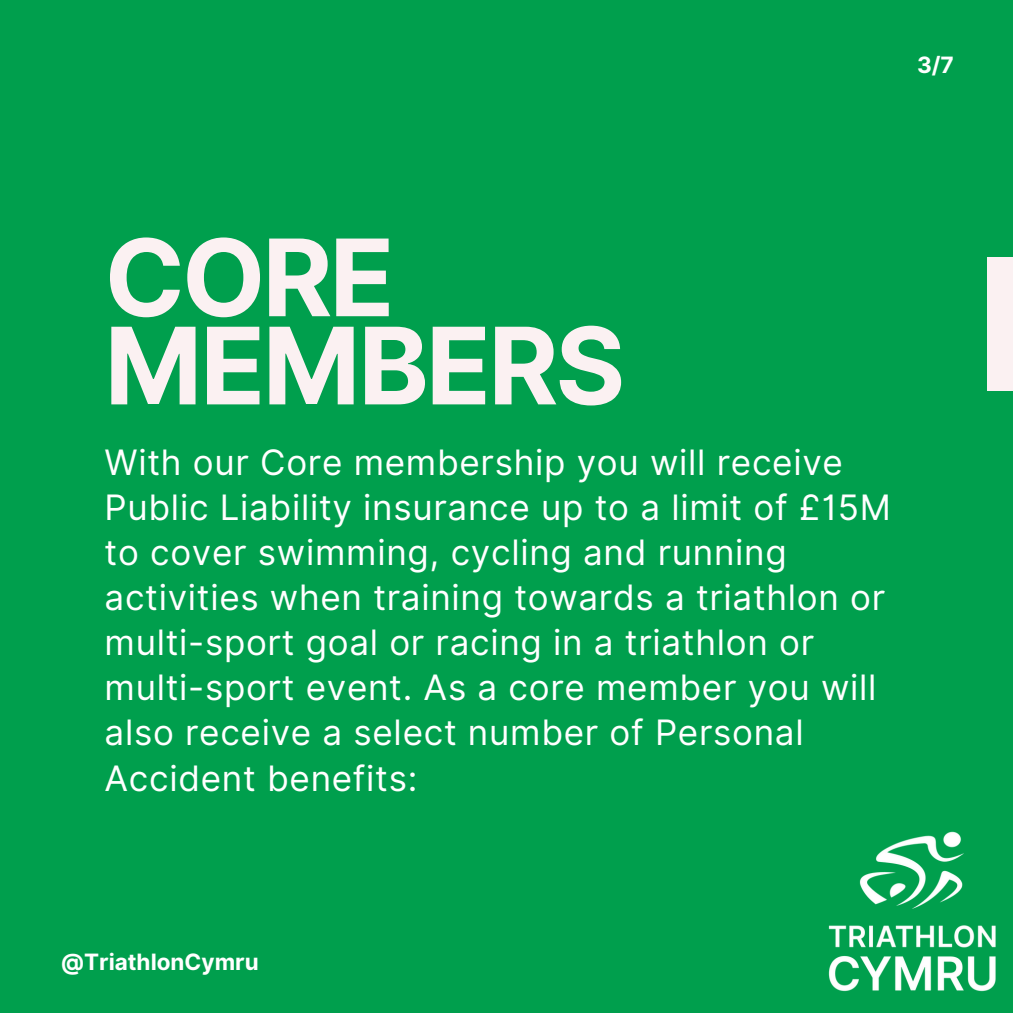
<style>
.page{position:relative;width:1013px;height:1013px;background:#fff}
.page>*{position:absolute;margin:0;border:0;box-sizing:border-box;transform-origin:0 0}
.t1{font:700 106.75px/88.1px "Inter";letter-spacing:-.03em;color:#fbf1f2}
.t2{font:35px/45px "Inter";letter-spacing:.02em;color:#fff}
.t3{font:700 22.5px "Inter";color:#fff}
</style>
<div class="page">
<div style="left:0;top:0;width:1012px;height:1012px;background:#009f4d"></div>
<img style="left:828px;top:831px;width:168px;height:161px">
<div style="left:987px;top:258px;width:25px;height:133px;background:#fbf1f2"></div>
<p class="t3" style="left:917px;top:51px;width:38px">3/7</p>
<p class="t1" style="left:105px;top:233px;width:522px">CORE<br>MEMBERS</p>
<p class="t2" style="left:105px;top:440px;width:788px">With our Core membership you will receive Public Liability insurance up to a limit of £15M to cover swimming, cycling and running activities when training towards a triathlon or multi-sport goal or racing in a triathlon or multi-sport event. As a core member you will also receive a select number of Personal Accident benefits:</p>
<p class="t3" style="left:61px;top:948px;width:199px">@TriathlonCymru</p>
</div>
